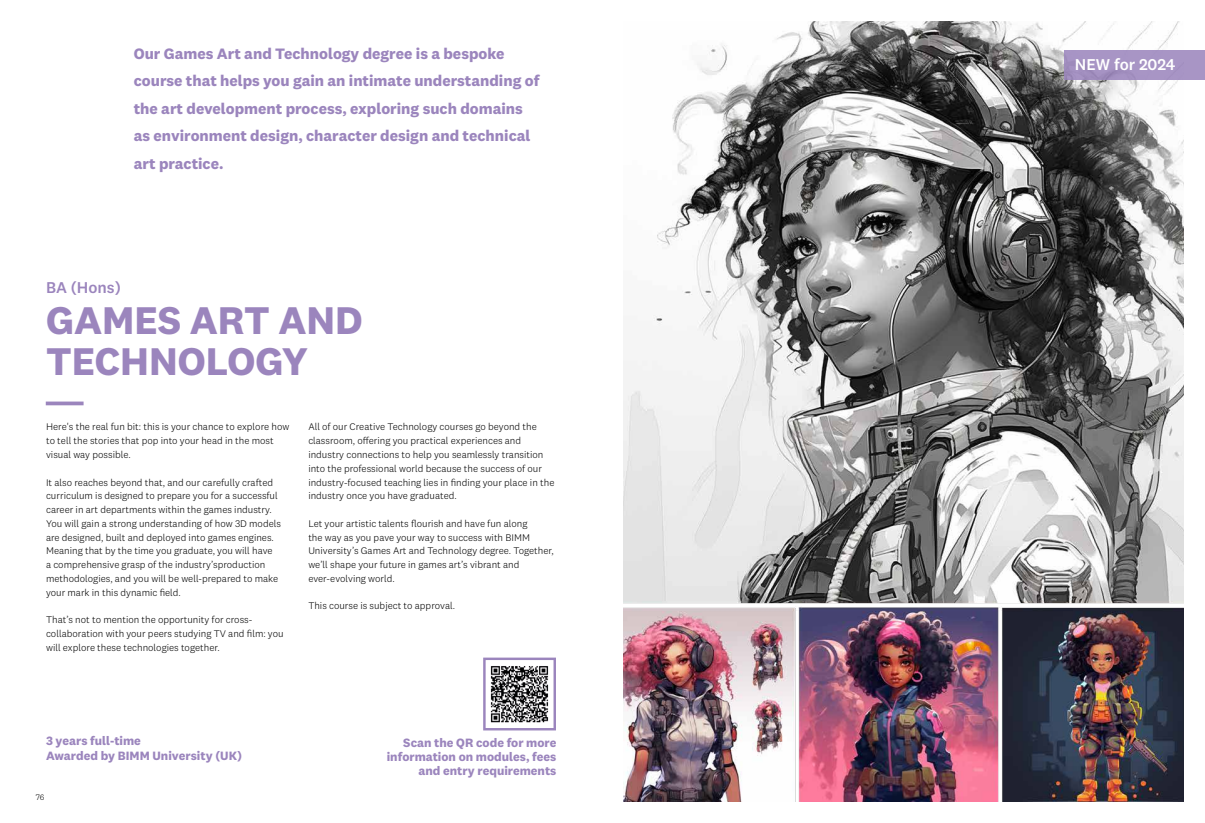
<style>
.page{position:relative;width:1205px;height:823px;background:#fff}
.page>*{position:absolute;margin:0;border:0;box-sizing:border-box;transform-origin:0 0}
.t1{font:700 40px/41.2px "National 2";color:#9b85bd}
.t2{font:500 16.25px "National 2";letter-spacing:-.005em;color:#fff}
.t3{font:500 16.25px "National 2";color:#9b85bd}
.t4{font:700 15.62px/27.5px "National 2";color:#9b85bd}
.t5{font:700 12.5px/13.8px "National 2";color:#9b85bd}
.t6{font:300 10px/13.8px "National 2";color:#000}
.t7{font:300 8.12px "National 2";color:#000}
</style>
<div class="page">
<img style="left:624px;top:21px;width:559px;height:780px">
<svg style="left:46px;top:401px;width:38px;height:4px"></svg>
<div style="left:1064px;top:51px;width:141px;height:29px;background:#a895c5"></div>
<div style="left:483px;top:657px;width:73px;height:73px;border:2px solid #9b85bd"></div>
<img style="left:490px;top:666px;width:59px;height:57px">
<h3 class="t4" style="left:134px;top:39px;width:407px">Our Games Art and Technology degree is a bespoke course that helps you gain an intimate understanding of the art development process, exploring such domains as environment design, character design and technical art practice.</h3>
<h2 class="t3" style="left:46px;top:277px;width:76px">BA (Hons)</h2>
<h1 class="t1" style="left:46px;top:299px;width:318px">GAMES ART AND<br>TECHNOLOGY</h1>
<p class="t6" style="left:46px;top:420px;width:245px">Here's the real fun bit: this is your chance to explore how to tell the stories that pop into your head in the most visual way possible.</p>
<p class="t6" style="left:46px;top:475px;width:236px">It also reaches beyond that, and our carefully crafted curriculum is designed to prepare you for a successful career in art departments within the games industry.<br>You will gain a strong understanding of how 3D models are designed, built and deployed into games engines.<br>Meaning that by the time you graduate, you will have<br>a comprehensive grasp of the industry’sproduction methodologies, and you will be well-prepared to make your mark in this dynamic field.</p>
<p class="t6" style="left:46px;top:612px;width:239px">That’s not to mention the opportunity for cross&shy;collaboration with your peers studying TV and film: you will explore these technologies together.</p>
<p class="t6" style="left:308px;top:420px;width:248px">All of our Creative Technology courses go beyond the classroom, offering you practical experiences and industry connections to help you seamlessly transition into the professional world because the success of our industry-focused teaching lies in finding your place in the industry once you have graduated.</p>
<p class="t6" style="left:308px;top:516px;width:247px">Let your artistic talents flourish and have fun along<br>the way as you pave your way to success with BIMM University’s Games Art and Technology degree. Together, we’ll shape your future in games art’s vibrant and ever-evolving world.</p>
<p class="t6" style="left:308px;top:598px;width:148px">This course is subject to approval.</p>
<p class="t5" style="left:46px;top:732px;width:197px;line-height:15px">3 years full-time<br>Awarded by BIMM University (UK)</p>
<p class="t7" style="left:36px;top:792px;width:10px">76</p>
<p class="t5" style="left:387px;top:735px;width:171px;text-align:right">Scan the QR code for more information on modules, fees and entry requirements</p>
<h2 class="t2" style="left:1075px;top:54px;width:102px">NEW for 2024</h2>
</div>
